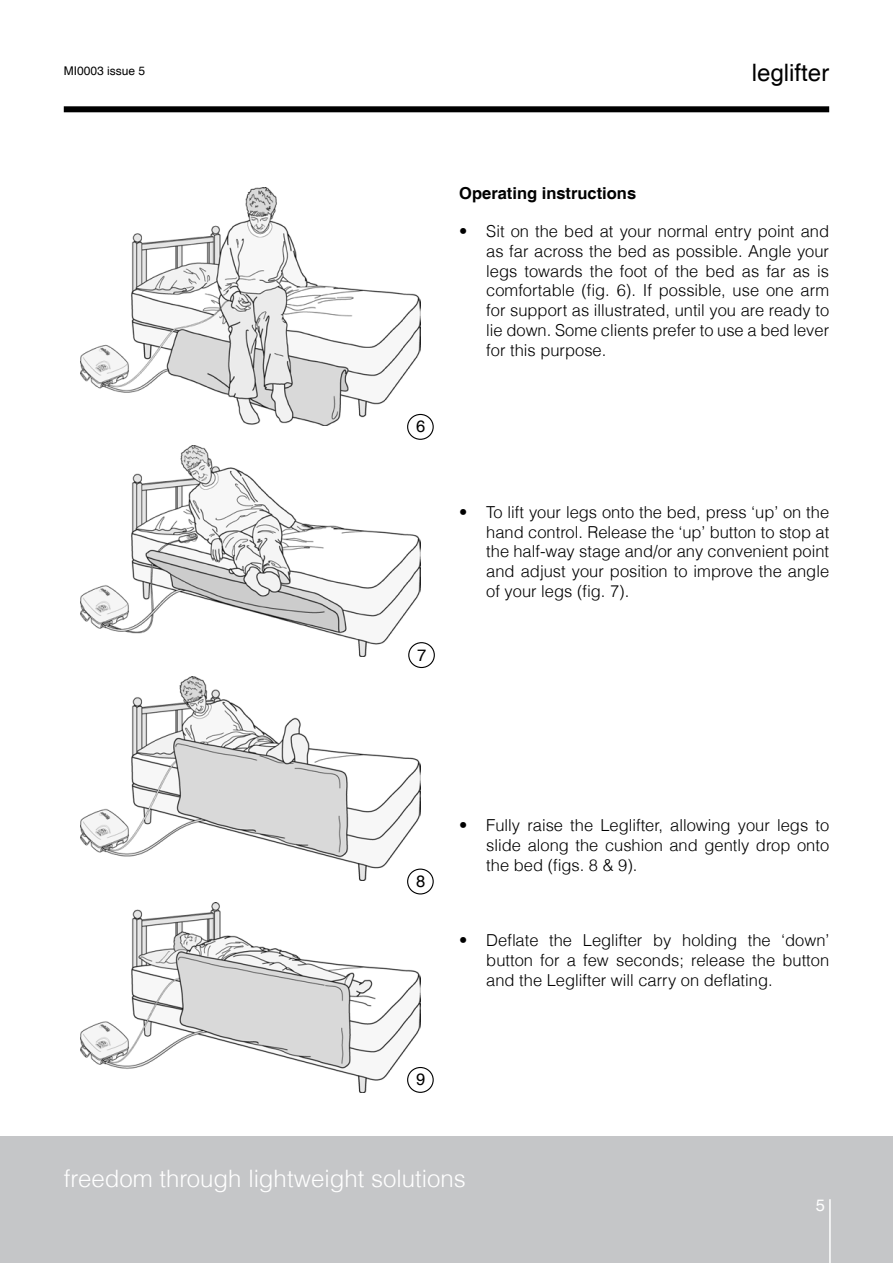
<style>
.page{position:relative;width:893px;height:1263px;background:#fff}
.page>*{position:absolute;margin:0;border:0;box-sizing:border-box;transform-origin:0 0}
.t1{font:300 24px "Helvetica";color:#fff}
.t2{font:24px "Helvetica";color:#000}
.t3{font:300 16.5px/19.8px "Helvetica";color:#000;text-align:justify}
.t4{font:700 16.5px "Helvetica";color:#000}
.t5{font:16.5px "Helvetica";color:#000}
.t6{font:16.5px "Helvetica";color:#fff}
.t7{font:12px "Helvetica";color:#000}
</style>
<div class="page">
<img style="left:81px;top:903px;width:340px;height:190px">
<img style="left:81px;top:676px;width:340px;height:204px">
<img style="left:81px;top:445px;width:340px;height:212px">
<img style="left:81px;top:187px;width:340px;height:238px">
<div style="left:0;top:1136px;width:893px;height:127px;background:#c5c6c8"></div>
<div style="left:64px;top:106px;width:765px;height:6px;background:#000"></div>
<hr style="left:829px;top:1199px;width:2px;height:64px;background:#fff">
<div style="left:407px;top:414px;width:27px;height:26px;border:1px solid #000;border-radius:50%"></div>
<div style="left:408px;top:642px;width:27px;height:26px;border:1px solid #000;border-radius:50%"></div>
<div style="left:407px;top:868px;width:27px;height:26px;border:1px solid #000;border-radius:50%"></div>
<div style="left:407px;top:1067px;width:27px;height:26px;border:1px solid #000;border-radius:50%"></div>
<p class="t7" style="left:64px;top:63px;width:83px">MI0003 issue 5</p>
<h1 class="t2" style="left:752px;top:59px;width:79px">leglifter</h1>
<p class="t5" style="left:416px;top:417px;width:11px">6</p>
<p class="t5" style="left:417px;top:645px;width:11px">7</p>
<p class="t4" style="left:459px;top:183px;width:178px">Operating instructions</p>
<p class="t3" style="left:486px;top:221px;width:344px">Sit on the bed at your normal entry point and as far across the bed as possible. Angle your legs towards the foot of the bed as far as is comfortable (fig. 6). If possible, use one arm for support as illustrated, until you are ready to lie down. Some clients prefer to use a bed lever for this purpose.</p>
<p class="t3" style="left:459px;top:221px;width:10px">•</p>
<p class="t3" style="left:459px;top:502px;width:10px">•</p>
<p class="t3" style="left:486px;top:502px;width:344px">To lift your legs onto the bed, press ‘up’ on the hand control. Release the ‘up’ button to stop at the half-way stage and/or any convenient point and adjust your position to improve the angle of your legs (fig. 7).</p>
<p class="t5" style="left:416px;top:871px;width:11px">8</p>
<p class="t5" style="left:416px;top:1070px;width:11px">9</p>
<p class="t3" style="left:459px;top:815px;width:10px">•</p>
<p class="t3" style="left:486px;top:815px;width:344px">Fully raise the Leglifter, allowing your legs to slide along the cushion and gently drop onto the bed (figs. 8 &amp; 9).</p>
<p class="t3" style="left:459px;top:930px;width:10px">•</p>
<p class="t3" style="left:486px;top:930px;width:344px">Deflate the Leglifter by holding the ‘down’ button for a few seconds; release the button and the Leglifter will carry on deflating.</p>
<h1 class="t1" style="left:64px;top:1163px;width:403px">freedom through lightweight solutions</h1>
<p class="t6" style="left:816px;top:1196px;width:11px">5</p>
</div>
